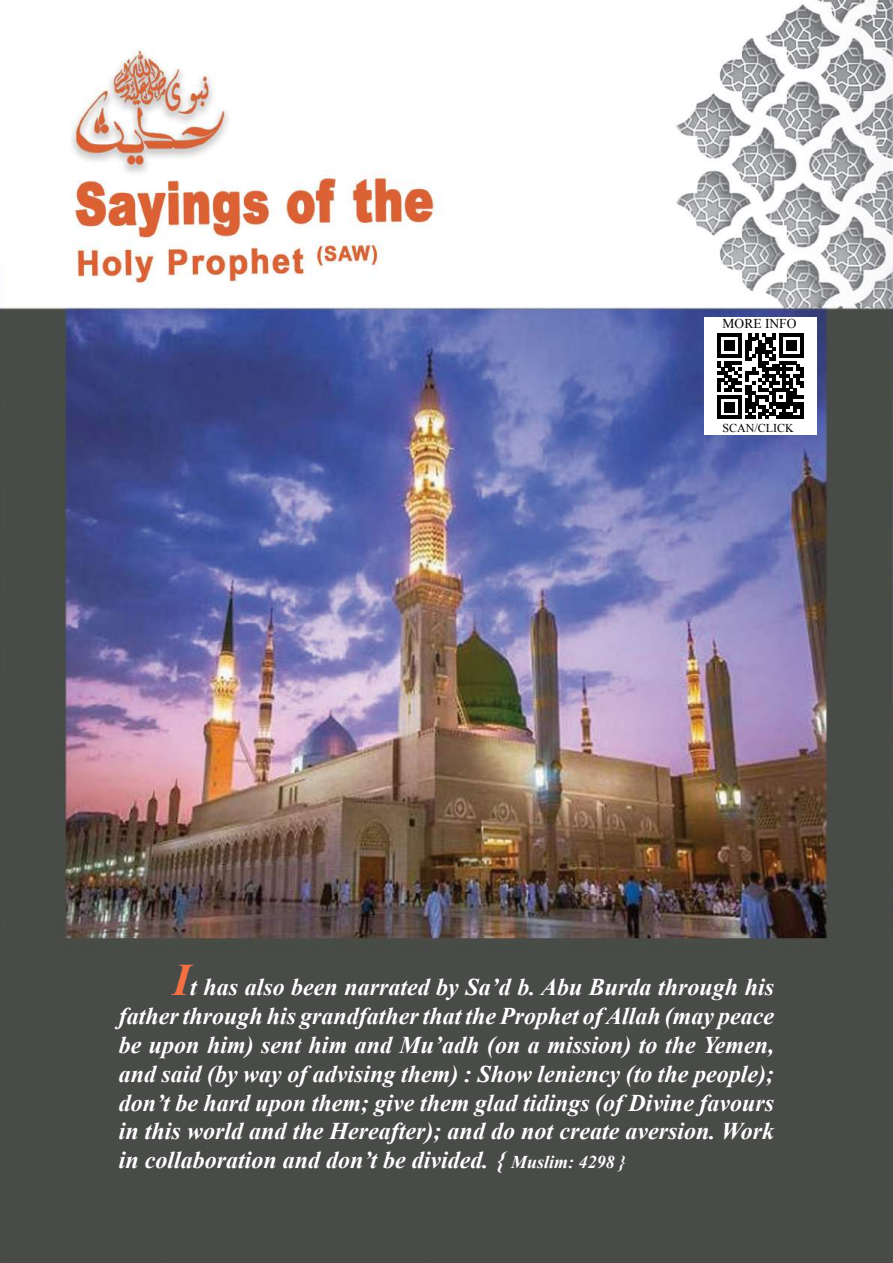
<style>
.page{position:relative;width:893px;height:1263px;background:#fff}
.page>*{position:absolute;margin:0;border:0;box-sizing:border-box;transform-origin:0 0}
.t1{font:italic 700 24px/28.8px "Times New Roman";color:#fff;text-align:justify}
.t2{font:13.5px "Times New Roman";color:#000101}
.t3{font:12px "Times New Roman";color:#000}
.s1{font-size:45px;color:#f37043}
.s2{font-size:18px}
</style>
<div class="page">
<img style="left:0;top:0;width:893px;height:1263px">
<div style="left:704px;top:317px;width:113px;height:118px;background:#fff"></div>
<svg style="left:718px;top:333px;width:85px;height:86px"></svg>
<p class="t2" style="left:723px;top:314px;width:75px">MORE INFO</p>
<p class="t3" style="left:723px;top:420px;width:73px">SCAN/CLICK</p>
<p class="t1" style="left:119px;top:972px;width:657px;text-indent:54px"><span class="s1">I</span>t has also been narrated by Sa’d b. Abu Burda through his father through his grandfather that the Prophet of Allah (may peace be upon him) sent him and Mu’adh (on a mission) to the Yemen, and said (by way of advising them) : Show leniency (to the people); don’t be hard upon them; give them glad tidings (of Divine favours in this world and the Hereafter); and do not create aversion. Work in collaboration and don’t be divided. { <span class="s2">Muslim: 4298 }</span></p>
</div>
